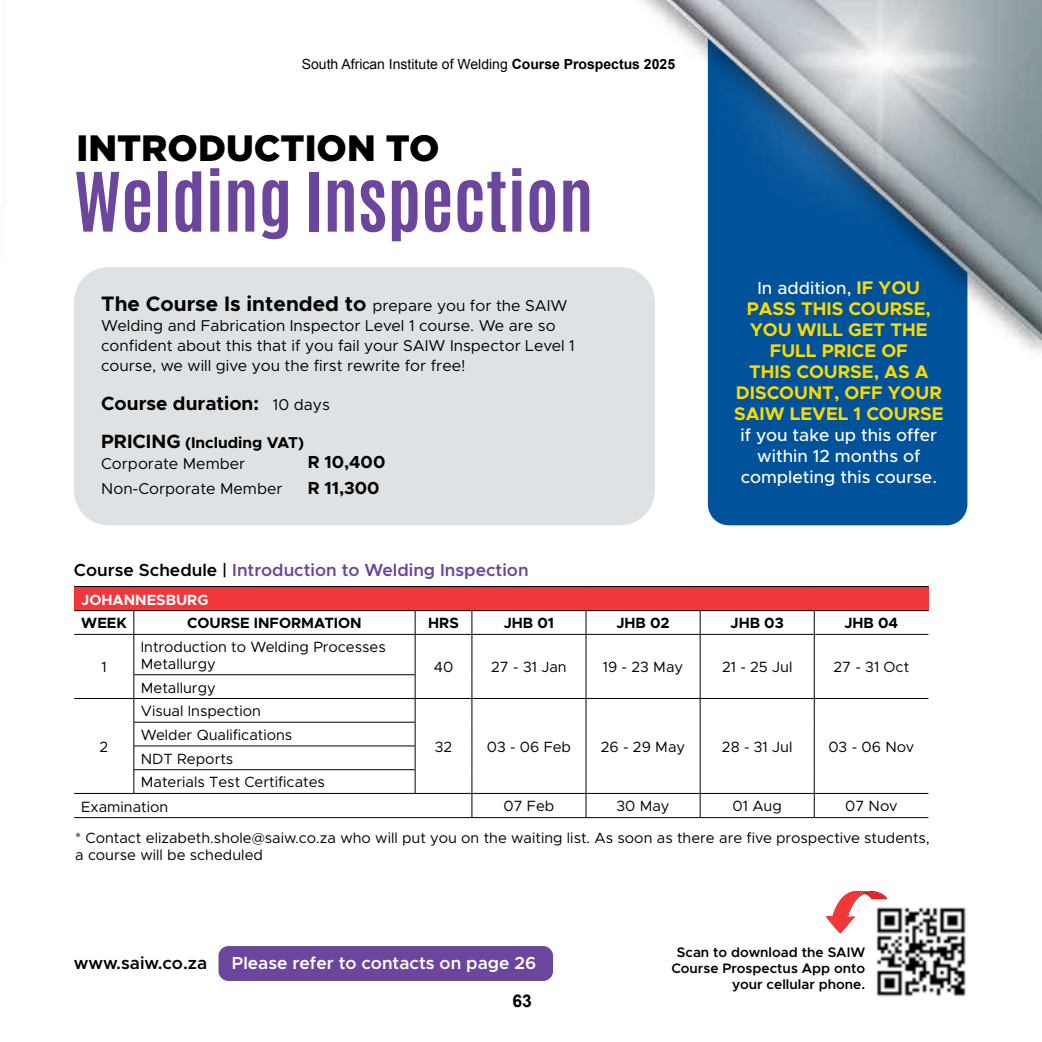
<style>
.page{position:relative;width:1042px;height:1042px;background:#fff}
.page>*{position:absolute;margin:0;border:0;box-sizing:border-box;transform-origin:0 0}
.t1{font:700 69.48px "Antonio";color:#6b469c}
.t2{font:900 36.57px "Gotham";color:#000}
.t3{font:700 21px "Metropolis";color:#000}
.t4{font:700 19.25px "Metropolis";color:#000}
.t5{font:700 18.38px/21px "Metropolis";color:#fada00;text-align:center}
.t6{font:500 17.5px/21px "Metropolis";color:#fff;text-align:center}
.t7{font:600 17.5px "Metropolis";color:#6b469c}
.t8{font:600 17.5px "Metropolis";color:#fff}
.t9{font:600 17.5px "Metropolis";color:#000}
.t10{font:700 17.5px "Metropolis";color:#000}
.t11{font:700 17.5px "Arial";color:#000}
.t12{font:15.75px/20.1px "Metropolis";color:#000}
.t13{font:14.88px/16.6px "Metropolis";color:#000}
.t14{font:700 14.88px "Metropolis";color:#000}
.t15{font:700 14.88px "Metropolis";color:#fff}
.t16{font:14px "Arial";color:#000}
.t17{font:600 13.83px/15.8px "Metropolis";color:#000;text-align:right}
.s1{font-weight:700}
.s2{font-weight:400;font-size:15.75px}
.s3{font-weight:700;font-size:19.25px}
.s4{font-weight:700;font-size:18.38px;color:#fada00}
.s5{color:#000}
</style>
<div class="page">
<div style="left:708px;top:436px;width:259px;height:89px;background:#00529a"></div>
<div style="left:74px;top:586px;width:854px;height:24px;background:#ef373c"></div>
<hr style="left:74px;top:586px;width:60px;height:1px;background:#000">
<hr style="left:134px;top:586px;width:281px;height:1px;background:#000">
<hr style="left:415px;top:586px;width:57px;height:1px;background:#000">
<hr style="left:472px;top:586px;width:114px;height:1px;background:#000">
<hr style="left:586px;top:586px;width:114px;height:1px;background:#000">
<hr style="left:700px;top:586px;width:114px;height:1px;background:#000">
<hr style="left:814px;top:586px;width:114px;height:1px;background:#000">
<svg style="left:74px;top:610px;width:854px;height:24px"></svg>
<hr style="left:74px;top:634px;width:60px;height:1px;background:#000">
<hr style="left:134px;top:634px;width:281px;height:1px;background:#000">
<hr style="left:133px;top:635px;width:1px;height:39px;background:#000">
<hr style="left:415px;top:634px;width:57px;height:1px;background:#000">
<hr style="left:415px;top:635px;width:1px;height:39px;background:#000">
<hr style="left:472px;top:634px;width:114px;height:1px;background:#000">
<hr style="left:471px;top:635px;width:1px;height:40px;background:#000">
<hr style="left:586px;top:634px;width:114px;height:1px;background:#000">
<hr style="left:586px;top:635px;width:1px;height:40px;background:#000">
<hr style="left:700px;top:634px;width:114px;height:1px;background:#000">
<hr style="left:700px;top:635px;width:1px;height:40px;background:#000">
<hr style="left:814px;top:634px;width:114px;height:1px;background:#000">
<hr style="left:814px;top:635px;width:1px;height:40px;background:#000">
<hr style="left:133px;top:674px;width:282px;height:1px;background:#000">
<svg style="left:74px;top:675px;width:854px;height:142px"></svg>
<hr style="left:74px;top:817px;width:60px;height:1px;background:#000">
<hr style="left:134px;top:817px;width:281px;height:1px;background:#000">
<hr style="left:415px;top:817px;width:57px;height:1px;background:#000">
<hr style="left:472px;top:817px;width:114px;height:1px;background:#000">
<hr style="left:586px;top:817px;width:114px;height:1px;background:#000">
<hr style="left:700px;top:817px;width:114px;height:1px;background:#000">
<hr style="left:814px;top:817px;width:114px;height:1px;background:#000">
<img style="left:876px;top:907px;width:90px;height:90px">
<svg style="left:825px;top:891px;width:62px;height:42px"></svg>
<div style="left:218px;top:946px;width:335px;height:35px;background:#6b469c;border-radius:10px"></div>
<div style="left:74px;top:267px;width:581px;height:258px;background:#dbdfe3;border-radius:35px"></div>
<img style="left:623px;top:0;width:419px;height:436px">
<p class="t16" style="left:302px;top:55px;width:375px">South African Institute of Welding <span class="s1">Course Prospectus 2025</span></p>
<h2 class="t2" style="left:76px;top:127px;width:364px">INTRODUCTION TO</h2>
<h1 class="t1" style="left:74px;top:149px;width:521px">Welding Inspection</h1>
<h3 class="t3" style="left:101px;top:290px;width:468px">The Course Is intended to <span class="s2">prepare you for the SAIW</span></h3>
<p class="t12" style="left:101px;top:316px;width:475px">Welding and Fabrication Inspector Level 1 course. We are so confident about this that if you fail your SAIW Inspector Level 1 course, we will give you the first rewrite for free!</p>
<p class="t4" style="left:101px;top:391px;width:230px">Course duration: <span class="s2">10 days</span></p>
<p class="t12" style="left:101px;top:433px;width:204px"><span class="s3">PRICING</span> <span class="s1">(Including VAT)<br></span>Corporate Member</p>
<p class="t10" style="left:308px;top:451px;width:79px">R 10,400</p>
<p class="t12" style="left:101px;top:478px;width:183px">Non-Corporate Member</p>
<p class="t10" style="left:308px;top:476px;width:73px">R 11,300</p>
<p class="t6" style="left:757px;top:277px;width:164px">In addition, <span class="s4">IF YOU</span></p>
<p class="t5" style="left:734px;top:298px;width:211px">PASS THIS COURSE,<br>YOU WILL GET THE<br>FULL PRICE OF<br>THIS COURSE, AS A<br>DISCOUNT, OFF YOUR<br>SAIW LEVEL 1 COURSE</p>
<p class="t6" style="left:740px;top:424px;width:198px">if you take up this offer within 12 months of completing this course.</p>
<p class="t7" style="left:74px;top:559px;width:456px"><span class="s5">Course Schedule |</span> Introduction to Welding Inspection</p>
<p class="t15" style="left:81px;top:590px;width:129px">JOHANNESBURG</p>
<p class="t14" style="left:81px;top:614px;width:47px">WEEK</p>
<p class="t14" style="left:187px;top:614px;width:176px">COURSE INFORMATION</p>
<p class="t14" style="left:428px;top:614px;width:32px">HRS</p>
<p class="t14" style="left:504px;top:614px;width:52px">JHB 01</p>
<p class="t14" style="left:616px;top:614px;width:55px">JHB 02</p>
<p class="t14" style="left:730px;top:614px;width:55px">JHB 03</p>
<p class="t14" style="left:844px;top:614px;width:55px">JHB 04</p>
<p class="t13" style="left:101px;top:659px;width:7px">1</p>
<p class="t13" style="left:141px;top:639px;width:246px">Introduction to Welding Processes<br>Metallurgy</p>
<p class="t13" style="left:434px;top:659px;width:21px">40</p>
<p class="t13" style="left:491px;top:659px;width:77px">27 - 31 Jan</p>
<p class="t13" style="left:603px;top:659px;width:82px">19 - 23 May</p>
<p class="t13" style="left:722px;top:659px;width:72px">21 - 25 Jul</p>
<p class="t13" style="left:833px;top:659px;width:77px">27 - 31 Oct</p>
<p class="t13" style="left:141px;top:679px;width:77px">Metallurgy</p>
<p class="t13" style="left:141px;top:703px;width:122px">Visual Inspection</p>
<p class="t13" style="left:141px;top:726px;width:153px">Welder Qualifications</p>
<p class="t13" style="left:141px;top:750px;width:94px">NDT Reports</p>
<p class="t13" style="left:141px;top:774px;width:186px">Materials Test Certificates</p>
<p class="t13" style="left:81px;top:798px;width:89px">Examination</p>
<p class="t13" style="left:503px;top:798px;width:52px">07 Feb</p>
<p class="t13" style="left:616px;top:798px;width:55px">30 May</p>
<p class="t13" style="left:732px;top:798px;width:51px">01 Aug</p>
<p class="t13" style="left:845px;top:798px;width:54px">07 Nov</p>
<p class="t13" style="left:100px;top:738px;width:10px">2</p>
<p class="t13" style="left:435px;top:738px;width:19px">32</p>
<p class="t13" style="left:487px;top:738px;width:86px">03 - 06 Feb</p>
<p class="t13" style="left:601px;top:738px;width:86px">26 - 29 May</p>
<p class="t13" style="left:722px;top:738px;width:72px">28 - 31 Jul</p>
<p class="t13" style="left:828px;top:738px;width:87px">03 - 06 Nov</p>
<p class="t13" style="left:75px;top:829px;width:856px">* Contact elizabeth.shole@saiw.co.za who will put you on the waiting list. As soon as there are five prospective students, a course will be scheduled</p>
<p class="t9" style="left:74px;top:952px;width:135px">www.saiw.co.za</p>
<p class="t8" style="left:232px;top:952px;width:306px">Please refer to contacts on page 26</p>
<p class="t11" style="left:512px;top:989px;width:21px">63</p>
<p class="t17" style="left:671px;top:944px;width:195px">Scan to download the SAIW<br>Course Prospectus App onto your cellular phone.</p>
</div>
